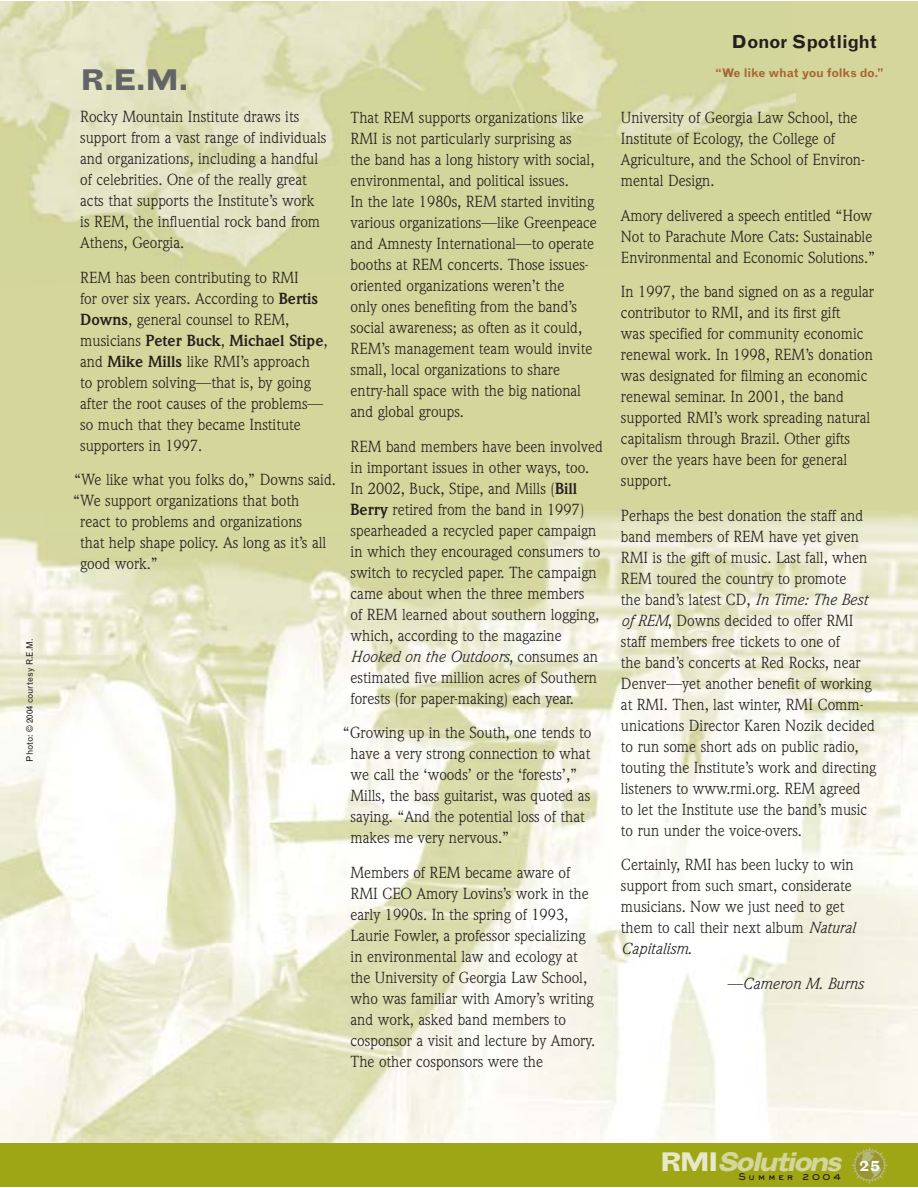
<style>
.page{position:relative;width:918px;height:1188px;background:#fff}
.page>*{position:absolute;margin:0;border:0;box-sizing:border-box;transform-origin:0 0}
.t1{font:700 expanded 30px "Grotesque";color:#636466}
.t2{font:italic 700 expanded 27px "Grotesque";color:#d4d69b}
.t3{font:700 18px "Grotesque";letter-spacing:-.015em;color:#231f1f}
.t4{font:15.75px/21px "Weidemann";color:#231f1f}
.t5{font:italic 15.75px "Weidemann";color:#231f1f}
.t6{font:700 expanded 15px "Grotesque";color:#fff}
.t7{font:700 12px "Grotesque";letter-spacing:-.015em;color:#a76534}
.t8{font:9px "Grotesque";color:#231f1f}
.t9{font:9px "AT Sackers Heavy Gothic";letter-spacing:.265em;color:#231f1f}
.s1{font-weight:700}
.s2{font-style:italic}
.s3{font-style:normal;color:#e7e8c9}
</style>
<div class="page">
<div style="left:0;top:2px;width:917px;height:1185px;background:#d4d69b"></div>
<img style="left:0;top:511px;width:917px;height:633px">
<img style="left:0;top:2px;width:796px;height:265px">
<div style="left:0;top:1144px;width:917px;height:43px;background:#9fa616"></div>
<svg style="left:851px;top:1146px;width:38px;height:38px"></svg>
<p class="t8" style="left:24px;top:762px;width:125px;rotate:-90deg">Photo: © 2004 courtesy R.E.M.</p>
<p class="t3" style="left:732px;top:31px;width:147px">Donor Spotlight</p>
<h1 class="t1" style="left:80px;top:61px;width:109px">R.E.M.</h1>
<p class="t7" style="left:715px;top:65px;width:170px">“We like what you folks do.”</p>
<p class="t4" style="left:80px;top:106px;width:248px">Rocky Mountain Institute draws its support from a vast range of individuals and organizations, including a handful of celebrities. One of the really great acts that supports the Institute’s work is REM, the influential rock band from Athens, Georgia.</p>
<p class="t4" style="left:80px;top:267px;width:249px">REM has been contributing to RMI<br>for over six years. According to <span class="s1">Bertis Downs</span>, general counsel to REM, musicians <span class="s1">Peter Buck</span>, <span class="s1">Michael Stipe</span>, and <span class="s1">Mike Mills</span> like RMI’s approach<br>to problem solving—that is, by going after the root causes of the problems— so much that they became Institute supporters in 1997.</p>
<p class="t4" style="left:74px;top:469px;width:263px">“We like what you folks do,” Downs said.</p>
<p class="t4" style="left:73px;top:490px;width:227px">“We support organizations that both</p>
<p class="t4" style="left:80px;top:511px;width:223px">react to problems and organizations</p>
<p class="t4" style="left:80px;top:532px;width:248px">that help shape policy. As long as it’s all</p>
<p class="t4" style="left:80px;top:553px;width:79px">good work.”</p>
<p class="t4" style="left:351px;top:107px;width:248px">That REM supports organizations like RMI is not particularly surprising as<br>the band has a long history with social, environmental, and political issues.<br>In the late 1980s, REM started inviting various organizations—like Greenpeace and Amnesty International—to operate booths at REM concerts. Those issues&shy;oriented organizations weren’t the<br>only ones benefiting from the band’s social awareness; as often as it could, REM’s management team would invite small, local organizations to share entry-hall space with the big national and global groups.</p>
<p class="t4" style="left:351px;top:436px;width:254px">REM band members have been involved in important issues in other ways, too.<br>In 2002, Buck, Stipe, and Mills (<span class="s1">Bill Berry</span> retired from the band in 1997) spearheaded a recycled paper campaign in which they encouraged consumers to switch to recycled paper. The campaign came about when the three members<br>of REM learned about southern logging, which, according to the magazine <span class="s2">Hooked on the Outdoors</span>, consumes an estimated five million acres of Southern forests (for paper-making) each year.</p>
<p class="t4" style="left:351px;top:722px;width:242px;text-indent:-8px">“Growing up in the South, one tends to have a very strong connection to what we call the ‘woods’ or the ‘forests’,” Mills, the bass guitarist, was quoted as saying. “And the potential loss of that makes me very nervous.”</p>
<p class="t4" style="left:351px;top:862px;width:246px">Members of REM became aware of RMI CEO Amory Lovins’s work in the early 1990s. In the spring of 1993, Laurie Fowler, a professor specializing in environmental law and ecology at the University of Georgia Law School, who was familiar with Amory’s writing and work, asked band members to cosponsor a visit and lecture by Amory.<br>The other cosponsors were the</p>
<p class="t4" style="left:621px;top:107px;width:245px">University of Georgia Law School, the<br>Institute of Ecology, the College of<br>Agriculture, and the School of Environ&shy;mental Design.</p>
<p class="t4" style="left:621px;top:205px;width:256px">Amory delivered a speech entitled “How<br>Not to Parachute More Cats: Sustainable<br>Environmental and Economic Solutions.”</p>
<p class="t4" style="left:621px;top:281px;width:255px">In 1997, the band signed on as a regular contributor to RMI, and its first gift<br>was specified for community economic renewal work. In 1998, REM’s donation was designated for filming an economic renewal seminar. In 2001, the band supported RMI’s work spreading natural capitalism through Brazil. Other gifts over the years have been for general support.</p>
<p class="t4" style="left:621px;top:505px;width:257px">Perhaps the best donation the staff and band members of REM have yet given RMI is the gift of music. Last fall, when REM toured the country to promote<br>the band’s latest CD, <span class="s2">In Time: The Best of REM</span>, Downs decided to offer RMI staff members free tickets to one of<br>the band’s concerts at Red Rocks, near Denver—yet another benefit of working at RMI. Then, last winter, RMI Comm&shy;unications Director Karen Nozik decided to run some short ads on public radio, touting the Institute’s work and directing listeners to www.rmi.org. REM agreed to let the Institute use the band’s music to run under the voice-overs.</p>
<p class="t4" style="left:621px;top:854px;width:236px">Certainly, RMI has been lucky to win support from such smart, considerate musicians. Now we just need to get them to call their next album <span class="s2">Natural<br>Capitalism</span>.</p>
<p class="t5" style="left:727px;top:974px;width:138px">—Cameron M. Burns</p>
<h2 class="t2" style="left:660px;top:1145px;width:190px"><span class="s3">R M I</span> Solutions</h2>
<p class="t9" style="left:738px;top:1171px;width:104px">Summer 2004</p>
<p class="t6" style="left:859px;top:1156px;width:23px">25</p>
</div>
